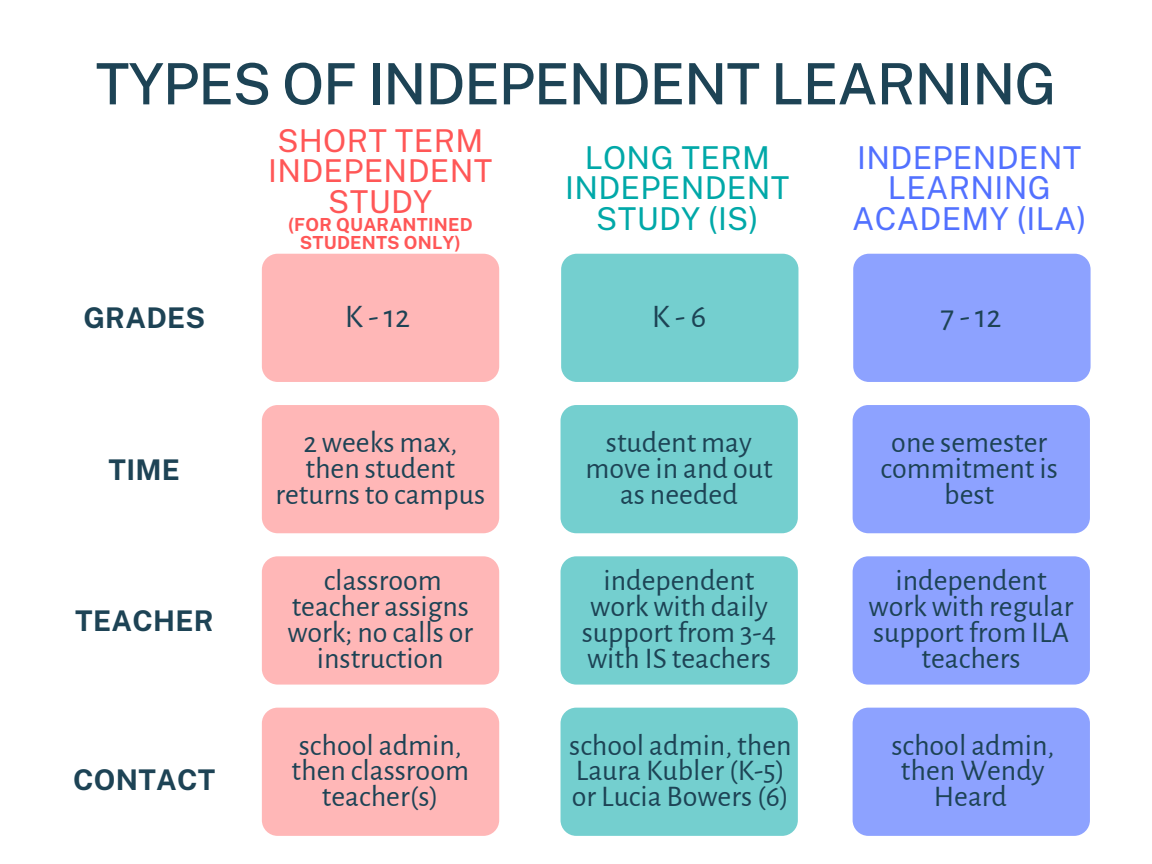
<style>
.page{position:relative;width:1152px;height:864px;background:#fff}
.page>*{position:absolute;margin:0;border:0;box-sizing:border-box;transform-origin:0 0}
.t1{font:500 57px "Public Sans";letter-spacing:-.02em;color:#1d4355}
.t2{font:33px "Alegreya Sans";color:#1d4355}
.t3{font:31.5px/30.3px "Public Sans";letter-spacing:.01em;color:#5271ff;text-align:center}
.t4{font:31.5px/30.3px "Public Sans";letter-spacing:.01em;color:#00a8a8;text-align:center}
.t5{font:31.5px/30.3px "Public Sans";letter-spacing:.01em;color:#ff5757;text-align:center}
.t6{font:30px/25.8px "Alegreya Sans";color:#1d4355;text-align:center}
.t7{font:700 28.5px "Public Sans";letter-spacing:.01em;color:#1d4355}
.t8{font:700 18px/18px "Public Sans";letter-spacing:.01em;color:#ff5757;text-align:center}
</style>
<div class="page">
<div style="left:262px;top:254px;width:237px;height:128px;background:#ffb7b7;border-radius:16px"></div>
<div style="left:561px;top:254px;width:237px;height:128px;background:#74cfcf;border-radius:16px"></div>
<div style="left:561px;top:405px;width:237px;height:128px;background:#74cfcf;border-radius:16px"></div>
<div style="left:561px;top:556px;width:237px;height:129px;background:#74cfcf;border-radius:16px"></div>
<div style="left:561px;top:708px;width:237px;height:128px;background:#74cfcf;border-radius:16px"></div>
<div style="left:853px;top:254px;width:238px;height:128px;background:#8da2ff;border-radius:16px"></div>
<div style="left:853px;top:405px;width:237px;height:128px;background:#8da2ff;border-radius:16px"></div>
<div style="left:853px;top:556px;width:237px;height:129px;background:#8da2ff;border-radius:16px"></div>
<div style="left:853px;top:708px;width:237px;height:128px;background:#8da2ff;border-radius:16px"></div>
<div style="left:262px;top:405px;width:237px;height:128px;background:#ffb7b7;border-radius:16px"></div>
<div style="left:262px;top:556px;width:237px;height:129px;background:#ffb7b7;border-radius:16px"></div>
<div style="left:262px;top:708px;width:237px;height:128px;background:#ffb7b7;border-radius:16px"></div>
<p class="t1" style="left:95px;top:50px;width:963px">TYPES OF INDEPENDENT LEARNING</p>
<p class="t7" style="left:83px;top:301px;width:123px">GRADES</p>
<p class="t7" style="left:109px;top:452px;width:73px">TIME</p>
<p class="t7" style="left:75px;top:604px;width:140px">TEACHER</p>
<p class="t7" style="left:73px;top:763px;width:144px">CONTACT</p>
<p class="t5" style="left:268px;top:125px;width:226px">SHORT TERM<br>INDEPENDENT<br>STUDY</p>
<p class="t8" style="left:288px;top:215px;width:186px">(FOR QUARANTINED<br>STUDENTS ONLY)</p>
<p class="t2" style="left:345px;top:301px;width:67px">K-12</p>
<p class="t6" style="left:275px;top:430px;width:211px">2 weeks max, then student returns to campus</p>
<p class="t6" style="left:287px;top:568px;width:187px">classroom teacher assigns work; no calls or instruction</p>
<p class="t4" style="left:565px;top:143px;width:226px">LONG TERM<br>INDEPENDENT<br>STUDY (IS)</p>
<p class="t3" style="left:852px;top:143px;width:236px">INDEPENDENT<br>LEARNING<br>ACADEMY (ILA)</p>
<p class="t2" style="left:652px;top:301px;width:56px">K-6</p>
<p class="t2" style="left:940px;top:301px;width:63px">7-12</p>
<p class="t6" style="left:585px;top:430px;width:189px">student may move in and out as needed</p>
<p class="t6" style="left:881px;top:430px;width:179px">one semester commitment is best</p>
<p class="t6" style="left:582px;top:568px;width:196px">independent work with daily support from 3-4 with IS teachers</p>
<p class="t6" style="left:868px;top:568px;width:207px">independent work with regular support from ILA teachers</p>
<p class="t6" style="left:292px;top:733px;width:179px">school admin, then classroom teacher(s)</p>
<p class="t6" style="left:569px;top:733px;width:224px;text-align:left">school admin, then<br>Laura Kubler (K-5) or Lucia Bowers (6)</p>
<p class="t6" style="left:891px;top:733px;width:165px">school admin, then Wendy<br>Heard</p>
</div>
